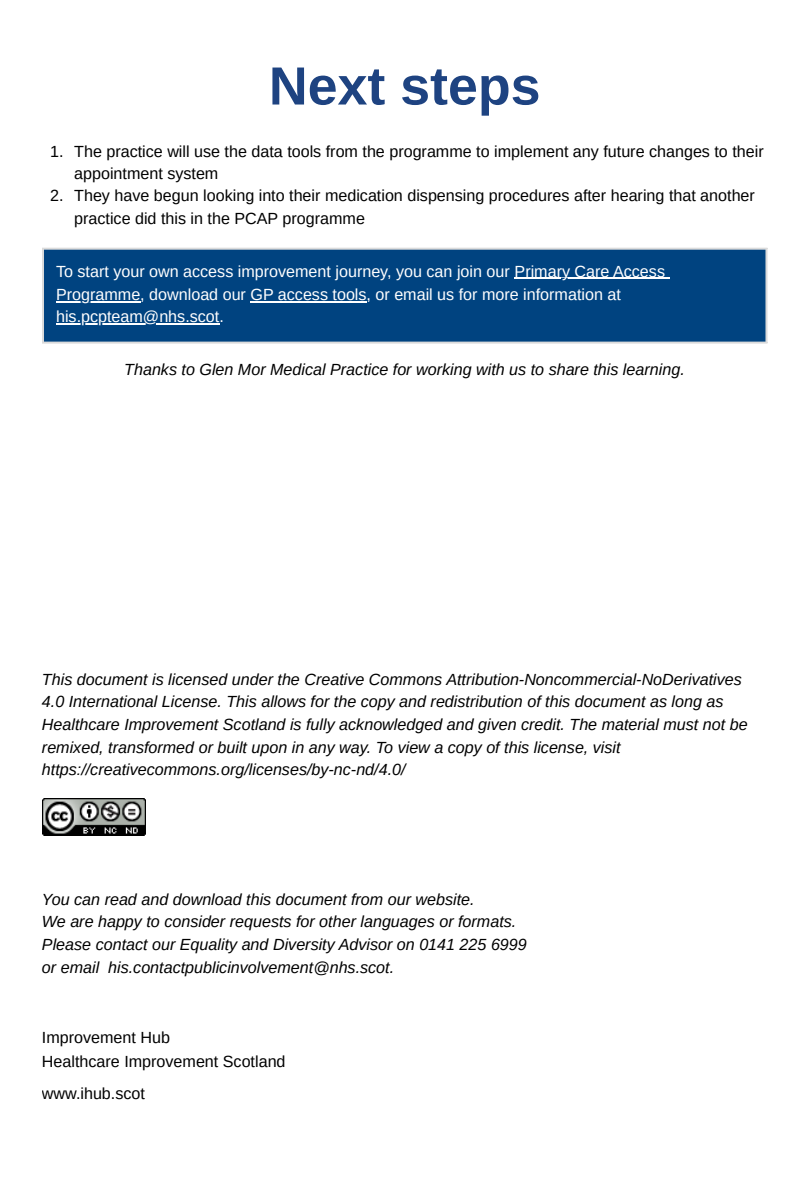
<style>
.page{position:relative;width:810px;height:1181px;background:#fff}
.page>*{position:absolute;margin:0;border:0;box-sizing:border-box;transform-origin:0 0}
.t1{font:700 53.7px "Arimo";color:#1e4381}
.t2{font:italic 16.05px/22.4px "Arimo";color:#000}
.t3{font:16.05px/22.2px "Arimo";color:#000}
.t4{font:16.05px/22.6px "Arimo";color:#fff}
</style>
<div class="page">
<div style="left:43px;top:248px;width:724px;height:95px;background:#004380"></div>
<hr style="left:515px;top:278px;width:150px;height:1px;background:#fff">
<hr style="left:56px;top:301px;width:84px;height:1px;background:#fff">
<hr style="left:251px;top:301px;width:116px;height:1px;background:#fff">
<hr style="left:56px;top:323px;width:163px;height:1px;background:#fff">
<hr style="left:42px;top:250px;width:2px;height:91px;background:#dbdbdb">
<hr style="left:765px;top:250px;width:3px;height:91px;background:#dbdbdb">
<hr style="left:42px;top:248px;width:726px;height:2px;background:#dbdbdb">
<hr style="left:42px;top:341px;width:726px;height:2px;background:#dbdbdb">
<img style="left:42px;top:798px;width:104px;height:37px">
<h1 class="t1" style="left:269px;top:56px;width:273px">Next steps</h1>
<p class="t3" style="left:74px;top:140px;width:691px;text-indent:-24px">1. The practice will use the data tools from the programme to implement any future changes to their appointment system</p>
<p class="t3" style="left:74px;top:184px;width:682px;line-height:23.2px;text-indent:-24px">2. They have begun looking into their medication dispensing procedures after hearing that another practice did this in the PCAP programme</p>
<p class="t4" style="left:56px;top:260px;width:610px">To start your own access improvement journey, you can join our Primary Care Access<br>Programme, download our GP access tools, or email us for more information at his.pcpteam@nhs.scot.</p>
<p class="t2" style="left:124px;top:358px;width:562px">Thanks to Glen Mor Medical Practice for working with us to share this learning.</p>
<p class="t2" style="left:42px;top:668px;width:707px">This document is licensed under the Creative Commons Attribution-Noncommercial-NoDerivatives 4.0 International License. This allows for the copy and redistribution of this document as long as Healthcare Improvement Scotland is fully acknowledged and given credit. The material must not be remixed, transformed or built upon in any way. To view a copy of this license, visit https://creativecommons.org/licenses/by-nc-nd/4.0/</p>
<p class="t2" style="left:42px;top:888px;width:486px">You can read and download this document from our website.<br>We are happy to consider requests for other languages or formats.<br>Please contact our Equality and Diversity Advisor on 0141 225 6999 or email his.contactpublicinvolvement@nhs.scot.</p>
<p class="t3" style="left:42px;top:1026px;width:130px">Improvement Hub</p>
<p class="t3" style="left:42px;top:1050px;width:245px">Healthcare Improvement Scotland</p>
<p class="t3" style="left:42px;top:1081px;width:105px">www.ihub.scot</p>
</div>
